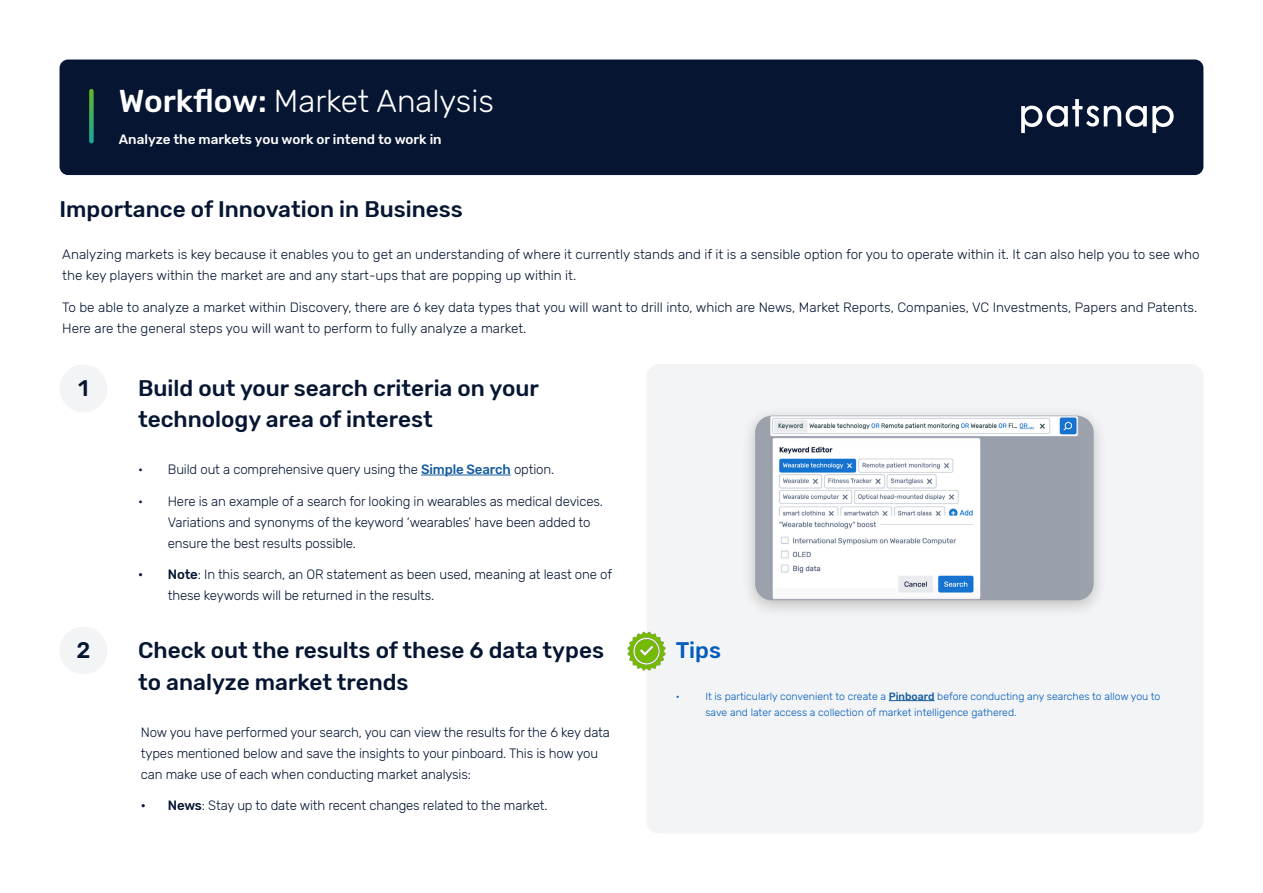
<style>
.page{position:relative;width:1263px;height:893px;background:#fff}
.page>*{position:absolute;margin:0;border:0;box-sizing:border-box;transform-origin:0 0}
.t1{font:300 31.5px "Rubik";color:#fff}
.Title_Main_Green{font:500 22.5px/31.5px "Rubik";color:#061632}
.Title_Main_Green-2{font:500 22.5px "Rubik";color:#005bbb}
.Title_Main_Green-3{font:300 13.5px/21px "Rubik";letter-spacing:-.01em;color:#061632}
.t2{font:500 13.5px "Rubik";color:#fff}
.t3{font:300 10.5px/15.8px "Rubik";color:#005bbb}
.s1{font-weight:500}
.s2{font-weight:500;color:#175d9e}
</style>
<div class="page">
<div style="left:646px;top:364px;width:557px;height:469px;background:#f3f4f5;border-radius:13px"></div>
<div style="left:60px;top:364px;width:47px;height:48px;background:#f3f4f5;border-radius:50%"></div>
<div style="left:60px;top:627px;width:47px;height:47px;background:#f3f4f5;border-radius:50%"></div>
<div style="left:60px;top:60px;width:1143px;height:115px;background:#061632;border-radius:9px"></div>
<hr style="left:421px;top:475px;width:90px;height:1px;background:#175d9e">
<svg style="left:89px;top:91px;width:5px;height:50px"></svg>
<svg style="left:1021px;top:99px;width:153px;height:34px"></svg>
<div style="left:741px;top:406px;width:367px;height:213px;background:#231f20;opacity:.25"></div>
<div style="left:755px;top:416px;width:339px;height:184px;background:#9ca2ac;border-radius:17px"></div>
<img style="left:770px;top:416px;width:309px;height:183px">
<img style="left:627px;top:631px;width:39px;height:40px">
<hr style="left:889px;top:700px;width:45px;height:1px;background:#175d9e">
<p class="t1" style="left:119px;top:84px;width:376px"><span class="s1">Workflow:</span> Market Analysis</p>
<p class="t2" style="left:119px;top:131px;width:324px">Analyze the markets you work or intend to work in</p>
<p class="Title_Main_Green" style="left:60px;top:194px;width:405px">Importance of Innovation in Business</p>
<p class="Title_Main_Green-3" style="left:62px;top:244px;width:1139px">Analyzing markets is key because it enables you to get an understanding of where it currently stands and if it is a sensible option for you to operate within it. It can also help you to see who the key players within the market are and any start-ups that are popping up within it.</p>
<p class="Title_Main_Green-3" style="left:62px;top:297px;width:1136px">To be able to analyze a market within Discovery, there are 6 key data types that you will want to drill into, which are News, Market Reports, Companies, VC Investments, Papers and Patents.<br>Here are the general steps you will want to perform to fully analyze a market.</p>
<p class="Title_Main_Green" style="left:78px;top:373px;width:12px">1</p>
<p class="Title_Main_Green" style="left:77px;top:635px;width:15px">2</p>
<p class="Title_Main_Green" style="left:138px;top:373px;width:402px">Build out your search criteria on your technology area of interest</p>
<p class="Title_Main_Green-3" style="left:138px;top:459px;width:418px">• Build out a comprehensive query using the <span class="s2">Simple Search</span> option.</p>
<p class="Title_Main_Green-3" style="left:168px;top:491px;width:437px;text-indent:-30px">• Here is an example of a search for looking in wearables as medical devices.<br>Variations and synonyms of the keyword ‘wearables’ have been added to ensure the best results possible.</p>
<p class="Title_Main_Green-3" style="left:168px;top:564px;width:446px;text-indent:-30px"><span class="s1">• Note</span>: In this search, an OR statement as been used, meaning at least one of these keywords will be returned in the results.</p>
<p class="Title_Main_Green" style="left:138px;top:635px;width:467px">Check out the results of these 6 data types to analyze market trends</p>
<p class="Title_Main_Green-3" style="left:141px;top:722px;width:471px">Now you have performed your search, you can view the results for the 6 key data types mentioned below and save the insights to your pinboard. This is how you can make use of each when conducting market analysis:</p>
<p class="Title_Main_Green-3" style="left:141px;top:795px;width:408px"><span class="s1">• News</span>: Stay up to date with recent changes related to the market.</p>
<p class="Title_Main_Green-2" style="left:676px;top:637px;width:47px">Tips</p>
<p class="t3" style="left:676px;top:689px;width:5px">•</p>
<p class="t3" style="left:705px;top:689px;width:456px">It is particularly convenient to create a <span class="s2">Pinboard</span> before conducting any searches to allow you to save and later access a collection of market intelligence gathered.</p>
</div>
